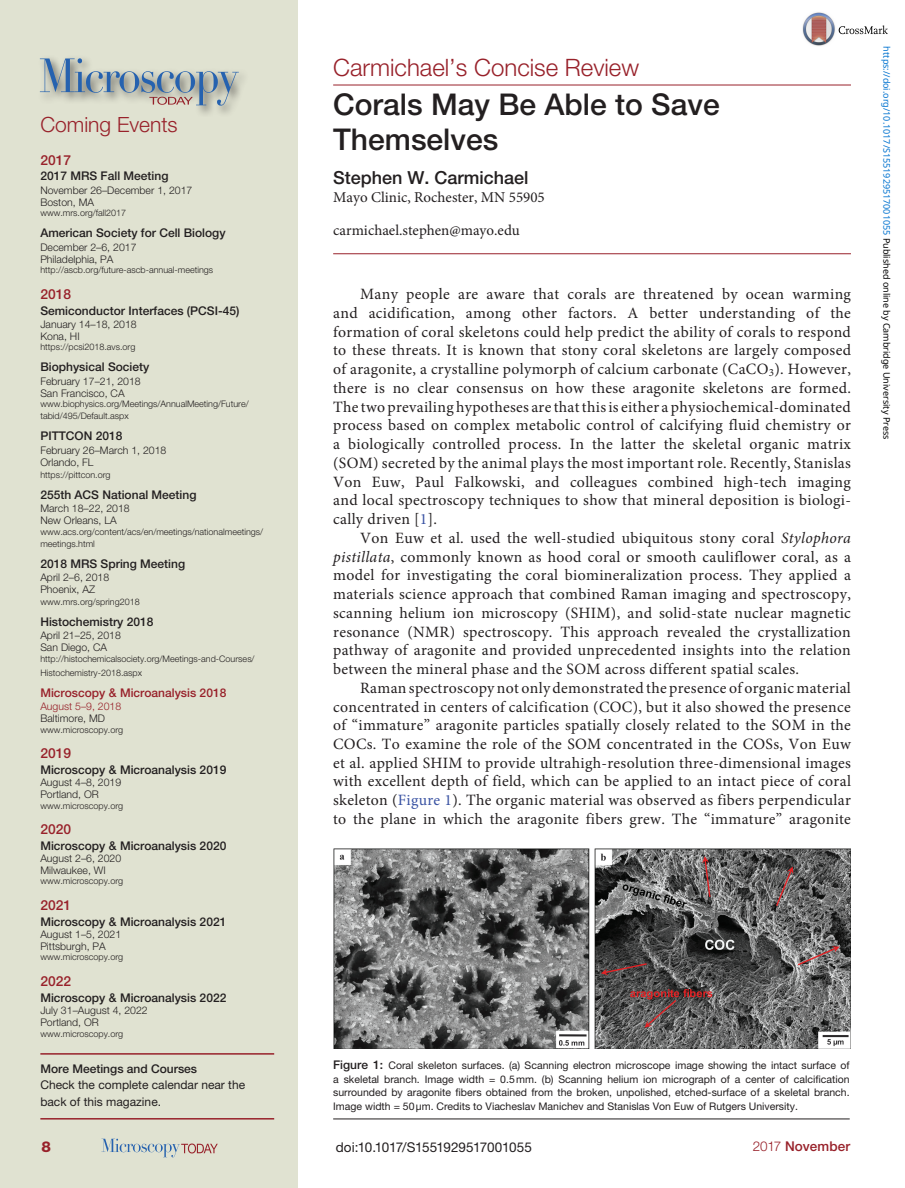
<style>
.page{position:relative;width:905px;height:1188px;background:#fff}
.page>*{position:absolute;margin:0;border:0;box-sizing:border-box;transform-origin:0 0}
.t1{font:500 30px/34.5px "Helvetica Neue LT Std";color:#231f20}
.t2{font:300 24px "Helvetica Neue LT Std";color:#98212a}
.t3{font:300 21px "Helvetica Neue LT Std";color:#98212a}
.t4{font:500 18px "Helvetica Neue LT Std";color:#231f20}
.t5{font:15.75px/18.8px "Minion Pro";letter-spacing:.02em;color:#231f20;text-align:justify}
.t6{font:15px "Minion Pro";color:#231f20}
.t7{font:800 15px "Helvetica Neue LT Std";color:#98212a}
.t8{font:500 13.8px "Helvetica Neue LT Std";color:#98212a}
.t9{font:13.5px "Helvetica Neue LT Std";letter-spacing:-.02em;color:#231f20}
.t10{font:500 13.5px "Helvetica Neue LT Std";letter-spacing:.015em;color:#98212a}
.t11{font:500 12px "Helvetica Neue LT Std";color:#231f20}
.t12{font:12px/16.5px "Helvetica Neue LT Std";color:#231f20}
.t13{font:500 12px "Helvetica Neue LT Std";color:#98212a}
.t14{font:300 10.5px/12px "Helvetica Neue LT Std";color:#231f20}
.t15{font:10.5px/13.5px "Helvetica Neue LT Std";color:#231f20;text-align:justify}
.t16{font:300 10.5px "Helvetica Neue LT Std";color:#98212a}
.t17{font:300 9px/12px "Helvetica Neue LT Std";color:#231f20}
.t18{font:9px "Noto Sans";color:#0172cf}
.s1{color:#3a53a3}
.s2{font-style:italic}
.s3{font-weight:500;font-size:12px}
.s4{font-weight:300}
.s5{color:#000}
</style>
<div class="page">
<div style="left:0;top:0;width:297px;height:1188px;background:#e0e2d1"></div>
<svg style="left:101px;top:1139px;width:117px;height:18px"></svg>
<div style="left:37px;top:55px;width:212px;height:62px;background:#231f20;opacity:.75"></div>
<svg style="left:40px;top:58px;width:199px;height:48px"></svg>
<hr style="left:40px;top:1053px;width:234px;height:2px;background:#98212a">
<hr style="left:40px;top:1118px;width:234px;height:2px;background:#98212a">
<hr style="left:333px;top:85px;width:517px;height:1px;background:#98212a">
<hr style="left:333px;top:253px;width:517px;height:1px;background:#98212a">
<img style="left:334px;top:848px;width:516px;height:200px">
<hr style="left:333px;top:1119px;width:516px;height:1px;background:#231f20">
<img style="left:802px;top:12px;width:86px;height:34px">
<h3 class="t3" style="left:40px;top:112px;width:139px">Coming Events</h3>
<p class="t8" style="left:40px;top:152px;width:32px">2017</p>
<p class="t11" style="left:40px;top:169px;width:130px">2017 MRS Fall Meeting</p>
<p class="t14" style="left:40px;top:184px;width:153px">November 26–December 1, 2017<br>Boston, MA</p>
<p class="t17" style="left:40px;top:207px;width:87px">www.mrs.org/fall2017</p>
<p class="t11" style="left:40px;top:226px;width:187px">American Society for Cell Biology</p>
<p class="t14" style="left:40px;top:241px;width:98px">December 2–6, 2017<br>Philadelphia, PA</p>
<p class="t17" style="left:40px;top:264px;width:174px">http://ascb.org/future-ascb-annual-meetings</p>
<p class="t8" style="left:40px;top:286px;width:32px">2018</p>
<p class="t11" style="left:40px;top:303px;width:200px">Semiconductor Interfaces (PCSI-45)</p>
<p class="t14" style="left:40px;top:318px;width:98px">January 14–18, 2018<br>Kona, HI</p>
<p class="t17" style="left:40px;top:341px;width:97px">https://pcsi2018.avs.org</p>
<p class="t11" style="left:40px;top:360px;width:110px">Biophysical Society</p>
<p class="t14" style="left:40px;top:375px;width:102px">February 17–21, 2018<br>San Francisco, CA</p>
<p class="t17" style="left:40px;top:398px;width:210px">www.biophysics.org/Meetings/AnnualMeeting/Future/ tabid/495/Default.aspx</p>
<p class="t11" style="left:40px;top:429px;width:84px">PITTCON 2018</p>
<p class="t14" style="left:40px;top:444px;width:128px">February 26–March 1, 2018<br>Orlando, FL</p>
<p class="t17" style="left:40px;top:468px;width:72px">https://pittcon.org</p>
<p class="t11" style="left:40px;top:487px;width:158px">255th ACS National Meeting</p>
<p class="t14" style="left:40px;top:502px;width:91px">March 18–22, 2018<br>New Orleans, LA</p>
<p class="t17" style="left:40px;top:525px;width:224px">www.acs.org/content/acs/en/meetings/nationalmeetings/ meetings.html</p>
<p class="t11" style="left:40px;top:556px;width:146px">2018 MRS Spring Meeting</p>
<p class="t14" style="left:40px;top:571px;width:70px">April 2–6, 2018<br>Phoenix, AZ</p>
<p class="t17" style="left:40px;top:596px;width:101px">www.mrs.org/spring2018</p>
<p class="t11" style="left:40px;top:615px;width:115px">Histochemistry 2018</p>
<p class="t14" style="left:40px;top:629px;width:82px">April 21–25, 2018<br>San Diego, CA</p>
<p class="t17" style="left:40px;top:652px;width:216px;line-height:13.8px">http://histochemicalsociety.org/Meetings-and-Courses/<br>Histochemistry-2018.aspx</p>
<p class="t13" style="left:40px;top:685px;width:187px">Microscopy &amp; Microanalysis 2018</p>
<p class="t16" style="left:40px;top:700px;width:82px">August 5–9, 2018</p>
<p class="t14" style="left:40px;top:712px;width:66px">Baltimore, MD</p>
<p class="t17" style="left:40px;top:723px;width:84px">www.microscopy.org</p>
<p class="t8" style="left:40px;top:745px;width:32px">2019</p>
<p class="t11" style="left:40px;top:763px;width:187px">Microscopy &amp; Microanalysis 2019</p>
<p class="t14" style="left:40px;top:776px;width:82px">August 4–8, 2019<br>Portland, OR</p>
<p class="t17" style="left:40px;top:799px;width:84px">www.microscopy.org</p>
<p class="t8" style="left:40px;top:821px;width:32px">2020</p>
<p class="t11" style="left:40px;top:838px;width:187px">Microscopy &amp; Microanalysis 2020</p>
<p class="t14" style="left:40px;top:852px;width:82px">August 2–6, 2020<br>Milwaukee, WI</p>
<p class="t17" style="left:40px;top:875px;width:84px">www.microscopy.org</p>
<p class="t8" style="left:40px;top:897px;width:32px">2021</p>
<p class="t11" style="left:40px;top:914px;width:187px">Microscopy &amp; Microanalysis 2021</p>
<p class="t14" style="left:40px;top:928px;width:82px">August 1–5, 2021<br>Pittsburgh, PA</p>
<p class="t17" style="left:40px;top:951px;width:84px">www.microscopy.org</p>
<p class="t8" style="left:40px;top:973px;width:32px">2022</p>
<p class="t11" style="left:40px;top:991px;width:187px">Microscopy &amp; Microanalysis 2022</p>
<p class="t14" style="left:40px;top:1004px;width:109px">July 31–August 4, 2022<br>Portland, OR</p>
<p class="t17" style="left:40px;top:1027px;width:84px">www.microscopy.org</p>
<p class="t11" style="left:40px;top:1062px;width:158px">More Meetings and Courses</p>
<p class="t12" style="left:40px;top:1077px;width:206px">Check the complete calendar near the back of this magazine.</p>
<h2 class="t2" style="left:333px;top:52px;width:307px">Carmichael’s Concise Review</h2>
<h1 class="t1" style="left:333px;top:87px;width:388px">Corals May Be Able to Save<br>Themselves</h1>
<p class="t4" style="left:333px;top:167px;width:197px">Stephen W. Carmichael</p>
<p class="t6" style="left:333px;top:188px;width:213px">Mayo Clinic, Rochester, MN 55905</p>
<p class="t6" style="left:333px;top:221px;width:188px">carmichael.stephen@mayo.edu</p>
<p class="t5" style="left:333px;top:285px;width:519px;text-indent:27px">Many people are aware that corals are threatened by ocean warming and acidification, among other factors. A better understanding of the formation of coral skeletons could help predict the ability of corals to respond to these threats. It is known that stony coral skeletons are largely composed of aragonite, a crystalline polymorph of calcium carbonate (CaCO<sub>3</sub>). However, there is no clear consensus on how these aragonite skeletons are formed.<br>The two prevailing hypotheses are that this is either a physiochemical-dominated process based on complex metabolic control of calcifying fluid chemistry or a biologically controlled process. In the latter the skeletal organic matrix (SOM) secreted by the animal plays the most important role. Recently, Stanislas Von Euw, Paul Falkowski, and colleagues combined high-tech imaging and local spectroscopy techniques to show that mineral deposition is biologi&shy;cally driven [<span class="s1">1</span>].</p>
<p class="t5" style="left:333px;top:528px;width:519px;text-indent:27px">Von Euw et al. used the well-studied ubiquitous stony coral <span class="s2">Stylophora pistillata</span>, commonly known as hood coral or smooth cauliflower coral, as a model for investigating the coral biomineralization process. They applied a materials science approach that combined Raman imaging and spectroscopy, scanning helium ion microscopy (SHIM), and solid-state nuclear magnetic resonance (NMR) spectroscopy. This approach revealed the crystallization pathway of aragonite and provided unprecedented insights into the relation between the mineral phase and the SOM across different spatial scales.</p>
<p class="t5" style="left:333px;top:678px;width:519px;text-indent:27px">Raman spectroscopy not only demonstrated the presence of organic material concentrated in centers of calcification (COC), but it also showed the presence of “immature” aragonite particles spatially closely related to the SOM in the COCs. To examine the role of the SOM concentrated in the COSs, Von Euw et al. applied SHIM to provide ultrahigh-resolution three-dimensional images with excellent depth of field, which can be applied to an intact piece of coral skeleton (<span class="s1">Figure 1</span>). The organic material was observed as fibers perpendicular to the plane in which the aragonite fibers grew. The “immature” aragonite</p>
<p class="t15" style="left:333px;top:1058px;width:518px"><span class="s3">Figure 1:</span> Coral skeleton surfaces. (a) Scanning electron microscope image showing the intact surface of a skeletal branch. Image width = 0.5mm. (b) Scanning helium ion micrograph of a center of calcification surrounded by aragonite fibers obtained from the broken, unpolished, etched-surface of a skeletal branch.<br>Image width = 50µm. Credits to Viacheslav Manichev and Stanislas Von Euw of Rutgers University.</p>
<p class="t7" style="left:41px;top:1137px;width:11px">8</p>
<p class="t9" style="left:336px;top:1139px;width:197px">doi:10.1017/S1551929517001055</p>
<p class="t10" style="left:752px;top:1138px;width:99px"><span class="s4">2017</span> November</p>
<p class="t18" style="left:893px;top:46px;width:394px;rotate:90deg">https://doi.org/10.1017/S1551929517001055 <span class="s5">Published online by Cambridge University Press</span></p>
</div>
